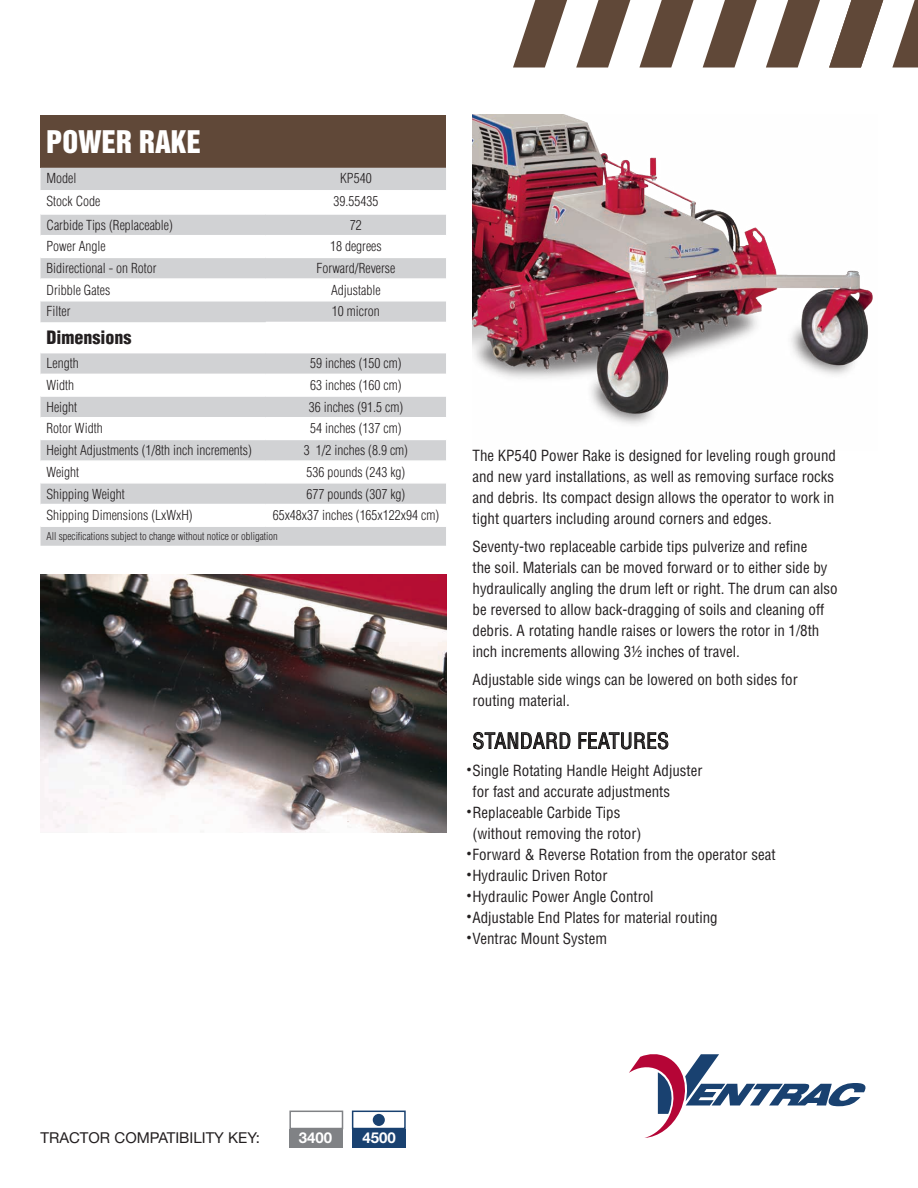
<style>
.page{position:relative;width:918px;height:1188px;background:#fff}
.page>*{position:absolute;margin:0;border:0;box-sizing:border-box;transform-origin:0 0}
.t1{font:28.5px "Helvetica Inserat LT Pro";color:#fff}
.t2{font:condensed 21px "Helvetica LT Std";letter-spacing:.02em;color:#231f20}
.t3{font:900 condensed 18px "Helvetica LT Std";color:#231f20}
.t4{font:condensed 15px/21px "Helvetica LT Std";color:#231f20}
.t5{font:15px "Helvetica Neue LT Std";color:#231f20}
.t6{font:700 15px "Helvetica Neue LT Std";color:#fff}
.t7{font:300 condensed 13.5px "Helvetica LT Std";color:#231f20}
.t8{font:300 condensed 10.5px "Helvetica LT Std";color:#231f20}
.s1{font-size:12px}
</style>
<div class="page">
<div style="left:289px;top:1129px;width:54px;height:19px;background:#808285"></div>
<div style="left:352px;top:1129px;width:54px;height:19px;background:#194170"></div>
<div style="left:289px;top:1111px;width:54px;height:18px;border:2px solid #808285"></div>
<div style="left:352px;top:1111px;width:54px;height:18px;border:2px solid #194170"></div>
<div style="left:373px;top:1114px;width:12px;height:12px;background:#194170;border-radius:50%"></div>
<svg style="left:513px;top:0;width:54px;height:68px"></svg>
<svg style="left:576px;top:0;width:54px;height:68px"></svg>
<svg style="left:639px;top:0;width:55px;height:68px"></svg>
<svg style="left:703px;top:0;width:54px;height:68px"></svg>
<svg style="left:766px;top:0;width:54px;height:68px"></svg>
<svg style="left:829px;top:0;width:54px;height:68px"></svg>
<svg style="left:892px;top:0;width:26px;height:68px"></svg>
<svg style="left:629px;top:1054px;width:237px;height:84px"></svg>
<div style="left:41px;top:115px;width:405px;height:53px;background:#604838"></div>
<div style="left:41px;top:168px;width:405px;height:378px;background:#d1d2d4"></div>
<svg style="left:41px;top:190px;width:405px;height:335px"></svg>
<svg style="left:41px;top:322px;width:405px;height:30px"></svg>
<hr style="left:41px;top:213px;width:225px;height:2px;background:#fff">
<hr style="left:266px;top:213px;width:180px;height:2px;background:#fff">
<hr style="left:41px;top:235px;width:225px;height:1px;background:#fff">
<hr style="left:266px;top:235px;width:180px;height:1px;background:#fff">
<hr style="left:41px;top:257px;width:225px;height:1px;background:#fff">
<hr style="left:266px;top:257px;width:180px;height:1px;background:#fff">
<hr style="left:41px;top:278px;width:225px;height:2px;background:#fff">
<hr style="left:266px;top:278px;width:180px;height:2px;background:#fff">
<hr style="left:41px;top:300px;width:225px;height:2px;background:#fff">
<hr style="left:266px;top:300px;width:180px;height:2px;background:#fff">
<hr style="left:266px;top:322px;width:180px;height:1px;background:#fff">
<hr style="left:41px;top:352px;width:225px;height:1px;background:#fff">
<hr style="left:266px;top:352px;width:180px;height:1px;background:#fff">
<hr style="left:41px;top:374px;width:225px;height:1px;background:#fff">
<hr style="left:266px;top:374px;width:180px;height:1px;background:#fff">
<hr style="left:41px;top:395px;width:225px;height:2px;background:#fff">
<hr style="left:266px;top:395px;width:180px;height:2px;background:#fff">
<hr style="left:41px;top:417px;width:225px;height:1px;background:#fff">
<hr style="left:266px;top:417px;width:180px;height:1px;background:#fff">
<hr style="left:41px;top:439px;width:225px;height:1px;background:#fff">
<hr style="left:266px;top:439px;width:180px;height:1px;background:#fff">
<hr style="left:41px;top:460px;width:225px;height:2px;background:#fff">
<hr style="left:266px;top:460px;width:180px;height:2px;background:#fff">
<hr style="left:41px;top:482px;width:225px;height:2px;background:#fff">
<hr style="left:266px;top:482px;width:180px;height:2px;background:#fff">
<hr style="left:41px;top:504px;width:225px;height:1px;background:#fff">
<hr style="left:266px;top:504px;width:180px;height:1px;background:#fff">
<hr style="left:41px;top:525px;width:225px;height:2px;background:#fff">
<hr style="left:266px;top:525px;width:180px;height:2px;background:#fff">
<img style="left:472px;top:115px;width:401px;height:309px">
<img style="left:41px;top:575px;width:405px;height:257px">
<svg style="left:473px;top:731px;width:97px;height:19px"></svg>
<svg style="left:578px;top:731px;width:90px;height:19px"></svg>
<h1 class="t1" style="left:47px;top:124px;width:156px">POWER RAKE</h1>
<p class="t7" style="left:47px;top:170px;width:31px">Model</p>
<p class="t7" style="left:340px;top:170px;width:33px">KP540</p>
<p class="t7" style="left:47px;top:192px;width:55px">Stock Code</p>
<p class="t7" style="left:333px;top:192px;width:46px">39.55435</p>
<p class="t7" style="left:47px;top:216px;width:128px">Carbide Tips (Replaceable)</p>
<p class="t7" style="left:350px;top:216px;width:13px">72</p>
<p class="t7" style="left:47px;top:238px;width:61px">Power Angle</p>
<p class="t7" style="left:330px;top:238px;width:53px">18 degrees</p>
<p class="t7" style="left:47px;top:260px;width:112px">Bidirectional - on Rotor</p>
<p class="t7" style="left:316px;top:260px;width:81px">Forward/Reverse</p>
<p class="t7" style="left:47px;top:281px;width:65px">Dribble Gates</p>
<p class="t7" style="left:331px;top:281px;width:51px">Adjustable</p>
<p class="t7" style="left:47px;top:303px;width:25px">Filter</p>
<p class="t7" style="left:332px;top:303px;width:49px">10 micron</p>
<p class="t3" style="left:47px;top:326px;width:86px">Dimensions</p>
<p class="t7" style="left:47px;top:355px;width:34px">Length</p>
<p class="t7" style="left:310px;top:355px;width:93px">59 inches (150 cm)</p>
<p class="t7" style="left:47px;top:377px;width:29px">Width</p>
<p class="t7" style="left:310px;top:377px;width:93px">63 inches (160 cm)</p>
<p class="t7" style="left:47px;top:398px;width:32px">Height</p>
<p class="t7" style="left:309px;top:398px;width:96px">36 inches (91.5 cm)</p>
<p class="t7" style="left:47px;top:420px;width:58px">Rotor Width</p>
<p class="t7" style="left:310px;top:420px;width:93px">54 inches (137 cm)</p>
<p class="t7" style="left:47px;top:442px;width:207px">Height Adjustments (1/8th inch increments)</p>
<p class="t7" style="left:304px;top:442px;width:106px">3 1/2 inches (8.9 cm)</p>
<p class="t7" style="left:47px;top:464px;width:34px">Weight</p>
<p class="t7" style="left:306px;top:464px;width:100px">536 pounds (243 kg)</p>
<p class="t7" style="left:47px;top:485px;width:80px">Shipping Weight</p>
<p class="t7" style="left:306px;top:485px;width:100px">677 pounds (307 kg)</p>
<p class="t7" style="left:47px;top:507px;width:148px">Shipping Dimensions (LxWxH)</p>
<p class="t7" style="left:273px;top:507px;width:168px">65x48x37 inches (165x122x94 cm)</p>
<p class="t8" style="left:47px;top:529px;width:233px">All specifications subject to change without notice or obligation</p>
<p class="t4" style="left:472px;top:445px;width:365px">The KP540 Power Rake is designed for leveling rough ground and new yard installations, as well as removing surface rocks and debris. Its compact design allows the operator to work in tight quarters including around corners and edges.</p>
<p class="t4" style="left:472px;top:536px;width:367px">Seventy-two replaceable carbide tips pulverize and refine<br>the soil. Materials can be moved forward or to either side by hydraulically angling the drum left or right. The drum can also be reversed to allow back-dragging of soils and cleaning off debris. A rotating handle raises or lowers the rotor in 1/8th inch increments allowing 3½ inches of travel.</p>
<p class="t4" style="left:472px;top:669px;width:327px">Adjustable side wings can be lowered on both sides for routing material.</p>
<h2 class="t2" style="left:473px;top:728px;width:198px">STANDARD FEATURES</h2>
<p class="t4" style="left:473px;top:759px;width:231px;text-indent:-5px"><span class="s1">•</span>Single Rotating Handle Height Adjuster for fast and accurate adjustments</p>
<p class="t4" style="left:473px;top:801px;width:170px;text-indent:-5px"><span class="s1">•</span>Replaceable Carbide Tips (without removing the rotor)</p>
<p class="t4" style="left:467px;top:843px;width:310px"><span class="s1">•</span>Forward &amp; Reverse Rotation from the operator seat</p>
<p class="t4" style="left:467px;top:864px;width:142px"><span class="s1">•</span>Hydraulic Driven Rotor</p>
<p class="t4" style="left:467px;top:885px;width:188px"><span class="s1">•</span>Hydraulic Power Angle Control</p>
<p class="t4" style="left:467px;top:906px;width:252px"><span class="s1">•</span>Adjustable End Plates for material routing</p>
<p class="t4" style="left:467px;top:927px;width:141px"><span class="s1">•</span>Ventrac Mount System</p>
<p class="t5" style="left:41px;top:1128px;width:221px">TRACTOR COMPATIBILITY KEY:</p>
<p class="t6" style="left:299px;top:1128px;width:35px">3400</p>
<p class="t6" style="left:362px;top:1128px;width:35px">4500</p>
</div>
